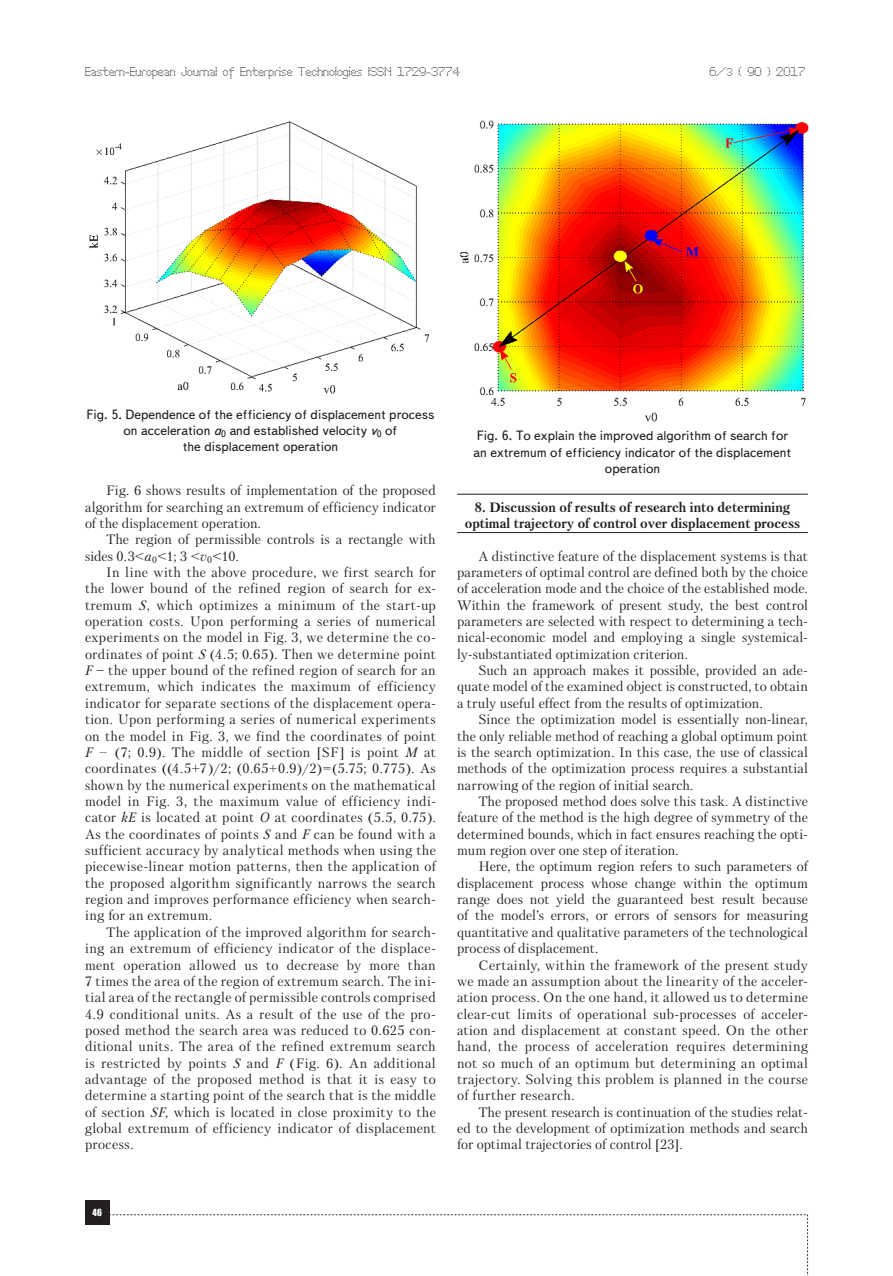
<style>
.page{position:relative;width:893px;height:1276px;background:#fff}
.page>*{position:absolute;margin:0;border:0;box-sizing:border-box;transform-origin:0 0}
.Text__англ{font:13.5px/16.4px "Petersburg C";letter-spacing:.01em;color:#231f20;text-align:justify}
.Рисунок{font:13.5px/16.2px "Text Book C";color:#231f20;text-align:center}
.Раздел_статьи{font:700 13.5px/16.4px "Petersburg C";color:#231f20;text-align:center}
.t1{font:12px "Perfo";letter-spacing:.015em;color:#231f20}
.t2{font:9px "Impact";color:#fff}
.s1{font-size:10.5px}
.s2{font-style:italic}
.s3{font-family:"Times New Roman"}
.s4{font-family:"Times New Roman";font-style:italic}
</style>
<div class="page">
<div style="left:85px;top:1200px;width:24px;height:24px;background:#231f20"></div>
<svg style="left:109px;top:1214px;width:699px;height:62px"></svg>
<hr style="left:457px;top:494px;width:351px;height:1px;background:#231f20">
<hr style="left:457px;top:532px;width:351px;height:1px;background:#231f20">
<img style="left:89px;top:121px;width:340px;height:273px">
<img style="left:459px;top:120px;width:350px;height:302px">
<p class="t1" style="left:85px;top:65px;width:376px">Eastern-European Journal of Enterprise Technologies ISSN 1729-3774</p>
<p class="t1" style="left:709px;top:65px;width:97px">6/<span class="s1">3</span> ( 90 ) 2017</p>
<p class="Рисунок" style="left:86px;top:406px;width:350px">Fig. 5. Dependence of the efficiency of displacement process on acceleration <span class="s2">a</span><sub>0</sub> and established velocity <span class="s2">v</span><sub>0</sub> of<br>the displacement operation</p>
<p class="Text__англ" style="left:85px;top:482px;width:352px;text-indent:21px">Fig. 6 shows results of implementation of the proposed algorithm for searching an extremum of efficiency indicator of the displacement operation.</p>
<p class="Text__англ" style="left:85px;top:531px;width:352px;text-indent:21px">The region of permissible controls is a rectangle with sides 0.3&lt;<span class="s2">a</span><sub>0</sub>&lt;1; 3 &lt;<span class="s2">v</span><sub>0</sub>&lt;10.</p>
<p class="Text__англ" style="left:85px;top:564px;width:352px;text-indent:21px">In line with the above procedure, we first search for the lower bound of the refined region of search for ex&shy;tremum <span class="s2">S</span>, which optimizes a minimum of the start-up operation costs. Upon performing a series of numerical experiments on the model in Fig. 3, we determine the co&shy;ordinates of point <span class="s2">S</span> (4.5; 0.65). Then we determine point <span class="s2">F</span> <span class="s3">−</span> the upper bound of the refined region of search for an extremum, which indicates the maximum of efficiency indicator for separate sections of the displacement opera&shy;tion. Upon performing a series of numerical experiments on the model in Fig. 3, we find the coordinates of point <span class="s2">F</span> <span class="s4">−</span> (7; 0.9). The middle of section [SF] is point <span class="s2">M</span> at coordinates ((4.5+7)/2; (0.65+0.9)/2)=(5.75; 0.775). As shown by the numerical experiments on the mathematical model in Fig. 3, the maximum value of efficiency indi&shy;cator <span class="s2">kE</span> is located at point <span class="s2">O</span> at coordinates (5.5, 0.75).<br>As the coordinates of points <span class="s2">S</span> and <span class="s2">F</span> can be found with a sufficient accuracy by analytical methods when using the piecewise-linear motion patterns, then the application of the proposed algorithm significantly narrows the search region and improves performance efficiency when search&shy;ing for an extremum.</p>
<p class="Text__англ" style="left:85px;top:923px;width:352px;text-indent:21px">The application of the improved algorithm for search&shy;ing an extremum of efficiency indicator of the displace&shy;ment operation allowed us to decrease by more than 7 times the area of the region of extremum search. The ini&shy;tial area of the rectangle of permissible controls comprised 4.9 conditional units. As a result of the use of the pro&shy;posed method the search area was reduced to 0.625 con&shy;ditional units. The area of the refined extremum search is restricted by points <span class="s2">S</span> and <span class="s2">F</span> (Fig. 6). An additional advantage of the proposed method is that it is easy to determine a starting point of the search that is the middle of section <span class="s2">SF</span>, which is located in close proximity to the global extremum of efficiency indicator of displacement process.</p>
<p class="Рисунок" style="left:474px;top:428px;width:319px">Fig. 6. To explain the improved algorithm of search for an extremum of efficiency indicator of the displacement operation</p>
<p class="Раздел_статьи" style="left:465px;top:498px;width:337px">8. Discussion of results of research into determining optimal trajectory of control over displacement process</p>
<p class="Text__англ" style="left:457px;top:547px;width:352px;text-indent:21px">A distinctive feature of the displacement systems is that parameters of optimal control are defined both by the choice of acceleration mode and the choice of the established mode.<br>Within the framework of present study, the best control parameters are selected with respect to determining a tech&shy;nical-economic model and employing a single systemical&shy;ly-substantiated optimization criterion.</p>
<p class="Text__англ" style="left:457px;top:662px;width:352px;text-indent:21px">Such an approach makes it possible, provided an ade&shy;quate model of the examined object is constructed, to obtain a truly useful effect from the results of optimization.</p>
<p class="Text__англ" style="left:457px;top:711px;width:352px;text-indent:21px">Since the optimization model is essentially non-linear, the only reliable method of reaching a global optimum point is the search optimization. In this case, the use of classical methods of the optimization process requires a substantial narrowing of the region of initial search.</p>
<p class="Text__англ" style="left:457px;top:793px;width:352px;text-indent:21px">The proposed method does solve this task. A distinctive feature of the method is the high degree of symmetry of the determined bounds, which in fact ensures reaching the opti&shy;mum region over one step of iteration.</p>
<p class="Text__англ" style="left:457px;top:858px;width:352px;text-indent:21px">Here, the optimum region refers to such parameters of displacement process whose change within the optimum range does not yield the guaranteed best result because of the model’s errors, or errors of sensors for measuring quantitative and qualitative parameters of the technological process of displacement.</p>
<p class="Text__англ" style="left:457px;top:956px;width:352px;text-indent:21px">Certainly, within the framework of the present study we made an assumption about the linearity of the acceler&shy;ation process. On the one hand, it allowed us to determine clear-cut limits of operational sub-processes of acceler&shy;ation and displacement at constant speed. On the other hand, the process of acceleration requires determining not so much of an optimum but determining an optimal trajectory. Solving this problem is planned in the course of further research.</p>
<p class="Text__англ" style="left:457px;top:1103px;width:352px;text-indent:21px">The present research is continuation of the studies relat&shy;ed to the development of optimization methods and search for optimal trajectories of control [23].</p>
<p class="t2" style="left:92px;top:1205px;width:11px">46</p>
</div>
